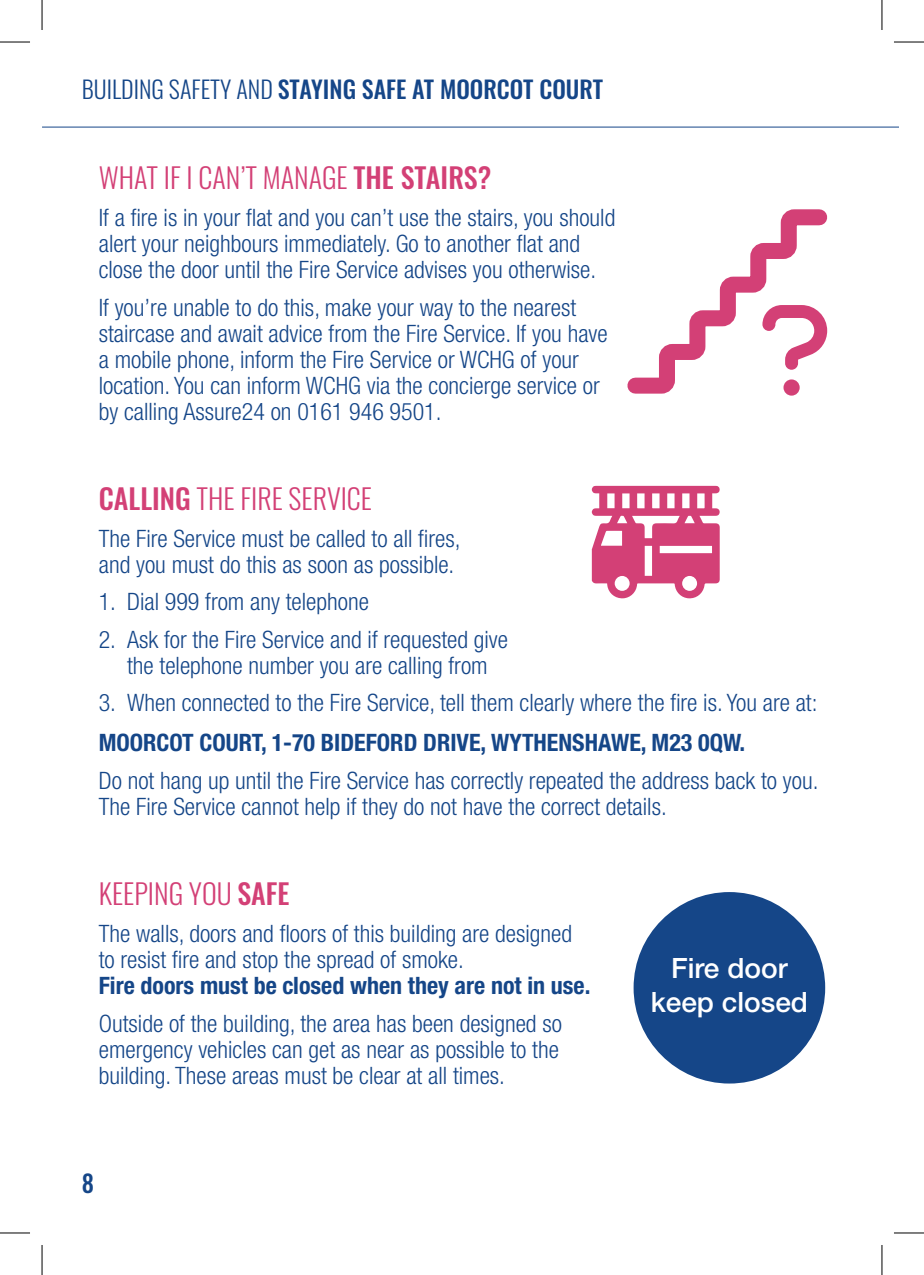
<style>
.page{position:relative;width:924px;height:1275px;background:#fff}
.page>*{position:absolute;margin:0;border:0;box-sizing:border-box;transform-origin:0 0}
.t1{font:300 28px "Oswald";color:#d34076}
.t2{font:500 28px "Helvetica Neue LT Std";color:#fff}
.t3{font:300 condensed 24px/26px "Helvetica Neue LT Std";color:#154688}
.t4{font:700 condensed 24px "Helvetica Neue LT Std";color:#154688}
.t5{font:500 24px "Oswald";color:#154688}
.s1{font-weight:300}
.s2{font-weight:500}
</style>
<div class="page">
<hr style="left:42px;top:127px;width:856px;height:1px;background:#154688">
<div style="left:633px;top:892px;width:191px;height:191px;background:#154688;border-radius:50%"></div>
<svg style="left:627px;top:209px;width:201px;height:187px"></svg>
<svg style="left:591px;top:486px;width:128px;height:113px"></svg>
<hr style="left:0;top:42px;width:30px;height:1px;background:#000">
<hr style="left:893px;top:42px;width:30px;height:1px;background:#000">
<hr style="left:0;top:1232px;width:30px;height:1px;background:#000">
<hr style="left:893px;top:1232px;width:30px;height:1px;background:#000">
<hr style="left:42px;top:0;width:1px;height:30px;background:#000">
<hr style="left:42px;top:1245px;width:1px;height:30px;background:#000">
<hr style="left:881px;top:0;width:1px;height:30px;background:#000">
<hr style="left:881px;top:1245px;width:1px;height:30px;background:#000">
<p class="t5" style="left:82px;top:77px;width:522px"><span class="s1">BUILDING SAFETY AND</span> STAYING SAFE AT MOORCOT COURT</p>
<p class="t1" style="left:99px;top:153px;width:394px">WHAT IF I CAN’T MANAGE <span class="s2">THE STAIRS?</span></p>
<p class="t3" style="left:99px;top:204px;width:518px">If a fire is in your flat and you can’t use the stairs, you should alert your neighbours immediately. Go to another flat and close the door until the Fire Service advises you otherwise.</p>
<p class="t3" style="left:99px;top:294px;width:510px">If you’re unable to do this, make your way to the nearest staircase and await advice from the Fire Service. If you have a mobile phone, inform the Fire Service or WCHG of your location. You can inform WCHG via the concierge service or by calling Assure24 on 0161 946 9501.</p>
<p class="t1" style="left:99px;top:473px;width:275px"><span class="s2">CALLING</span> THE FIRE SERVICE</p>
<p class="t3" style="left:99px;top:525px;width:363px">The Fire Service must be called to all fires,</p>
<p class="t3" style="left:99px;top:551px;width:357px">and you must do this as soon as possible.</p>
<p class="t3" style="left:99px;top:589px;width:271px">1. Dial 999 from any telephone</p>
<p class="t3" style="left:99px;top:626px;width:410px">2. Ask for the Fire Service and if requested give</p>
<p class="t3" style="left:127px;top:652px;width:362px">the telephone number you are calling from</p>
<p class="t3" style="left:99px;top:689px;width:719px">3. When connected to the Fire Service, tell them clearly where the fire is. You are at:</p>
<p class="t4" style="left:99px;top:728px;width:647px">MOORCOT COURT, 1-70 BIDEFORD DRIVE, WYTHENSHAWE, M23 0QW.</p>
<p class="t3" style="left:99px;top:767px;width:720px">Do not hang up until the Fire Service has correctly repeated the address back to you.<br>The Fire Service cannot help if they do not have the correct details.</p>
<p class="t1" style="left:99px;top:868px;width:192px">KEEPING YOU <span class="s2">SAFE</span></p>
<p class="t3" style="left:99px;top:920px;width:474px">The walls, doors and floors of this building are designed to resist fire and stop the spread of smoke.</p>
<p class="t4" style="left:99px;top:971px;width:493px">Fire doors must be closed when they are not in use.</p>
<p class="t3" style="left:99px;top:1009px;width:464px">Outside of the building, the area has been designed so emergency vehicles can get as near as possible to the building. These areas must be clear at all times.</p>
<p class="t5" style="left:82px;top:1171px;width:14px">8</p>
<p class="t2" style="left:671px;top:951px;width:118px">Fire door</p>
<p class="t2" style="left:650px;top:985px;width:159px">keep closed</p>
</div>
